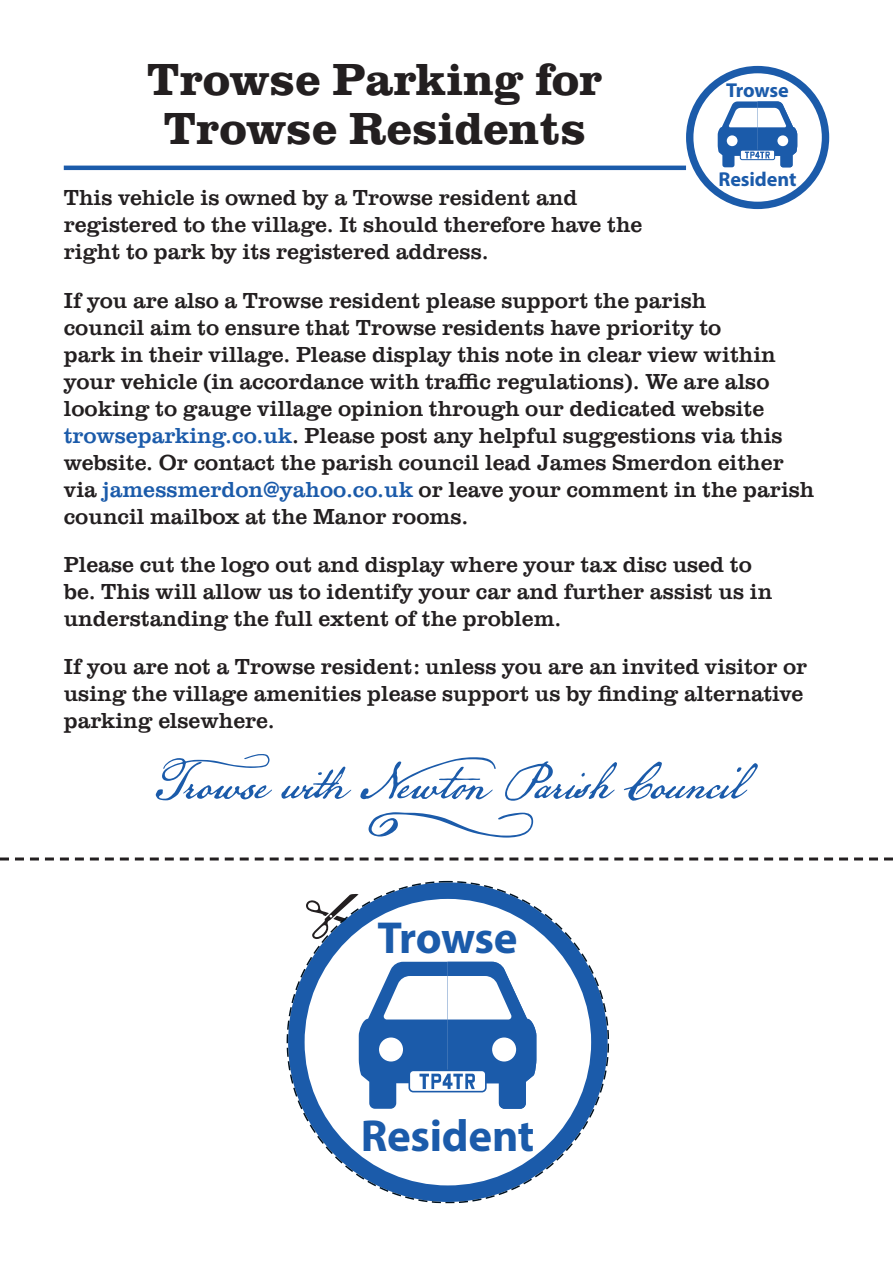
<style>
.page{position:relative;width:893px;height:1263px;background:#fff}
.page>*{position:absolute;margin:0;border:0;box-sizing:border-box;transform-origin:0 0}
.Body{font:58.5px "American Scribe";color:#1b5baa}
.t1{font:700 46.5px/49.5px "Clarendon URW";color:#231f20;text-align:center}
.t2{font:700 45px "Myriad Pro";letter-spacing:-.005em;color:#1b5baa}
.Body-2{font:22.5px/27px "Clarendon URW";color:#231f20}
.t3{font:700 20.1px "Myriad Pro";letter-spacing:-.005em;color:#1b5baa}
.s1{color:#1b5baa}
</style>
<div class="page">
<hr style="left:64px;top:166px;width:622px;height:4px;background:#1b5baa">
<svg style="left:287px;top:881px;width:322px;height:322px"></svg>
<svg style="left:359px;top:962px;width:177px;height:147px"></svg>
<svg style="left:686px;top:66px;width:143px;height:143px"></svg>
<svg style="left:0;top:857px;width:893px;height:3px"></svg>
<svg style="left:293px;top:881px;width:76px;height:65px"></svg>
<p class="t1" style="left:147px;top:52px;width:457px">Trowse Parking for<br>Trowse Residents</p>
<p class="t3" style="left:726px;top:78px;width:64px">Trowse</p>
<p class="t3" style="left:719px;top:166px;width:79px">Resident</p>
<p class="Body-2" style="left:64px;top:183px;width:580px">This vehicle is owned by a Trowse resident and registered to the village. It should therefore have the right to park by its registered address.</p>
<p class="Body-2" style="left:64px;top:285px;width:752px">If you are also a Trowse resident please support the parish<br>council aim to ensure that Trowse residents have priority to<br>park in their village. Please display this note in clear view within your vehicle (in accordance with traffic regulations). We are also looking to gauge village opinion through our dedicated website <span class="s1">trowseparking.co.uk</span>. Please post any helpful suggestions via this website. Or contact the parish council lead James Smerdon either via <span class="s1">jamessmerdon@yahoo.co.uk</span> or leave your comment in the parish council mailbox at the Manor rooms.</p>
<p class="Body-2" style="left:64px;top:549px;width:710px">Please cut the logo out and display where your tax disc used to be. This will allow us to identify your car and further assist us in understanding the full extent of the problem.</p>
<p class="Body-2" style="left:64px;top:652px;width:745px">If you are not a Trowse resident: unless you are an invited visitor or using the village amenities please support us by finding alternative parking elsewhere.</p>
<p class="Body" style="left:150px;top:742px;width:121px">Trowse</p>
<p class="Body" style="left:360px;top:742px;width:384px">Newt Parish Council</p>
<p class="Body" style="left:361px;top:781px;width:173px">•</p>
<p class="t2" style="left:378px;top:908px;width:141px">Trowse</p>
<p class="t2" style="left:361px;top:1106px;width:175px">Resident</p>
</div>
